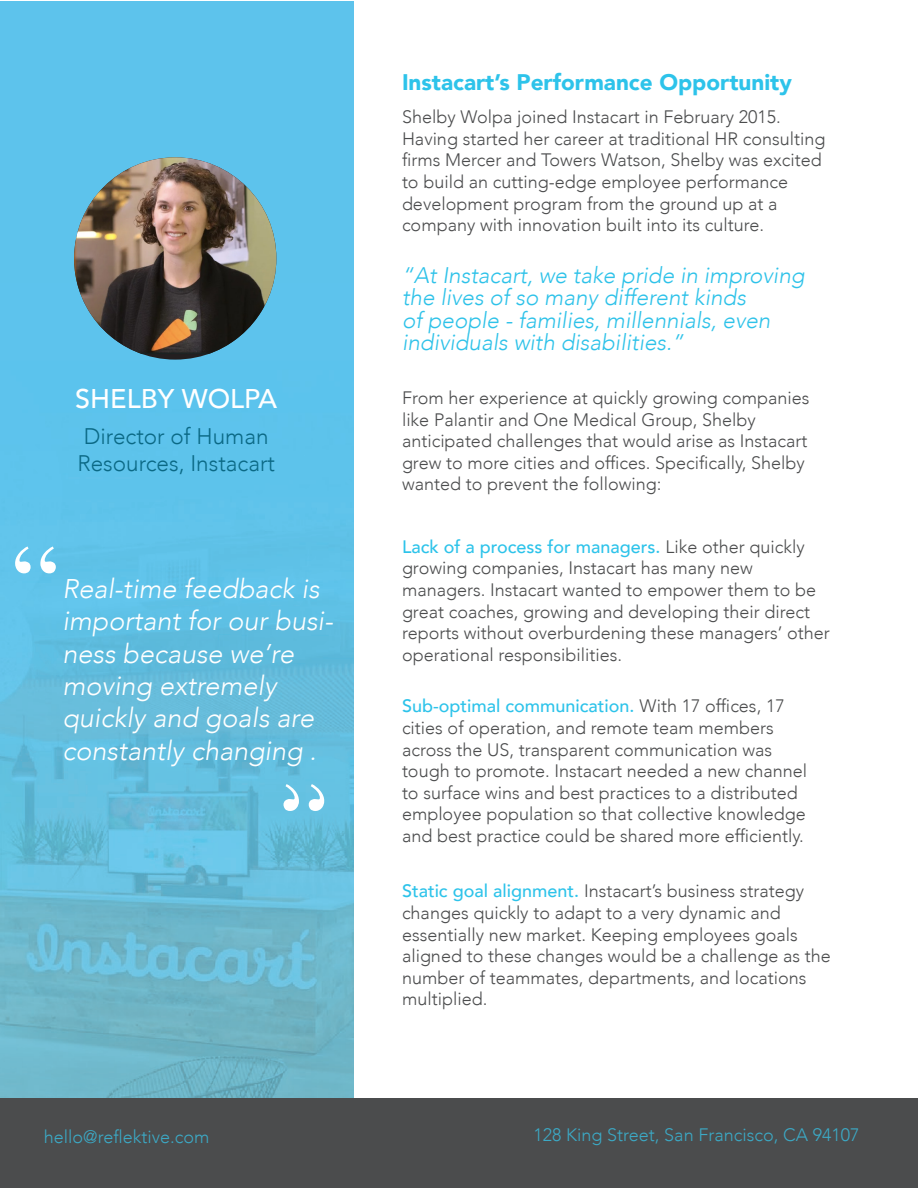
<style>
.page{position:relative;width:918px;height:1188px;background:#fff}
.page>*{position:absolute;margin:0;border:0;box-sizing:border-box;transform-origin:0 0}
.t1{font:italic 300 27px/32.4px "Avenir";color:#fff}
.t2{font:500 27px "Avenir";color:#fff}
.t3{font:italic 300 22.5px/22.5px "Avenir";color:#2ec2e9}
.t4{font:300 22.5px/27px "Avenir";color:#0b6985}
.t5{font:900 22.5px "Avenir";color:#2dc3ea}
.t6{font:300 18px/21.6px "Avenir";color:#4b4c4d}
.t7{font:300 18px "Avenir";color:#3ca9c5}
.s1{font-weight:500;color:#2dc3ea}
</style>
<div class="page">
<img style="left:0;top:177px;width:1px;height:921px">
<div style="left:0;top:1098px;width:918px;height:90px;background:#4b4c4d"></div>
<img style="left:1px;top:1px;width:353px;height:1096px">
<img style="left:74px;top:157px;width:202px;height:197px">
<svg style="left:283px;top:784px;width:41px;height:27px"></svg>
<svg style="left:15px;top:546px;width:41px;height:27px"></svg>
<p class="t5" style="left:402px;top:63px;width:391px">Instacart’s Performance Opportunity</p>
<p class="t6" style="left:402px;top:106px;width:425px">Shelby Wolpa joined Instacart in February 2015.<br>Having started her career at traditional HR consulting firms Mercer and Towers Watson, Shelby was excited to build an cutting-edge employee performance development program from the ground up at a company with innovation built into its culture.</p>
<p class="t2" style="left:75px;top:375px;width:204px">SHELBY WOLPA</p>
<p class="t4" style="left:77px;top:423px;width:199px">Director of Human<br>Resources, Instacart</p>
<p class="t1" style="left:62px;top:572px;width:272px">Real-time feedback is important for our busi&shy;ness because we’re moving extremely quickly and goals are constantly changing .</p>
<p class="t3" style="left:402px;top:264px;width:404px">“At Instacart, we take pride in improving the lives of so many different kinds<br>of people - families, millennials, even individuals with disabilities.”</p>
<p class="t6" style="left:402px;top:387px;width:409px">From her experience at quickly growing companies like Palantir and One Medical Group, Shelby anticipated challenges that would arise as Instacart grew to more cities and offices. Specifically, Shelby wanted to prevent the following:</p>
<p class="t6" style="left:402px;top:536px;width:429px"><span class="s1">Lack of a process for managers.</span> Like other quickly growing companies, Instacart has many new managers. Instacart wanted to empower them to be great coaches, growing and developing their direct reports without overburdening these managers’ other operational responsibilities.</p>
<p class="t6" style="left:402px;top:695px;width:407px"><span class="s1">Sub-optimal communication.</span> With 17 offices, 17 cities of operation, and remote team members across the US, transparent communication was tough to promote. Instacart needed a new channel to surface wins and best practices to a distributed employee population so that collective knowledge and best practice could be shared more efficiently.</p>
<p class="t6" style="left:402px;top:880px;width:430px"><span class="s1">Static goal alignment.</span> Instacart’s business strategy changes quickly to adapt to a very dynamic and essentially new market. Keeping employees goals aligned to these changes would be a challenge as the number of teammates, departments, and locations multiplied.</p>
<p class="t7" style="left:44px;top:1126px;width:167px">hello@reflektive.com</p>
<p class="t7" style="left:534px;top:1124px;width:328px">128 King Street, San Francisco, CA 94107</p>
</div>
